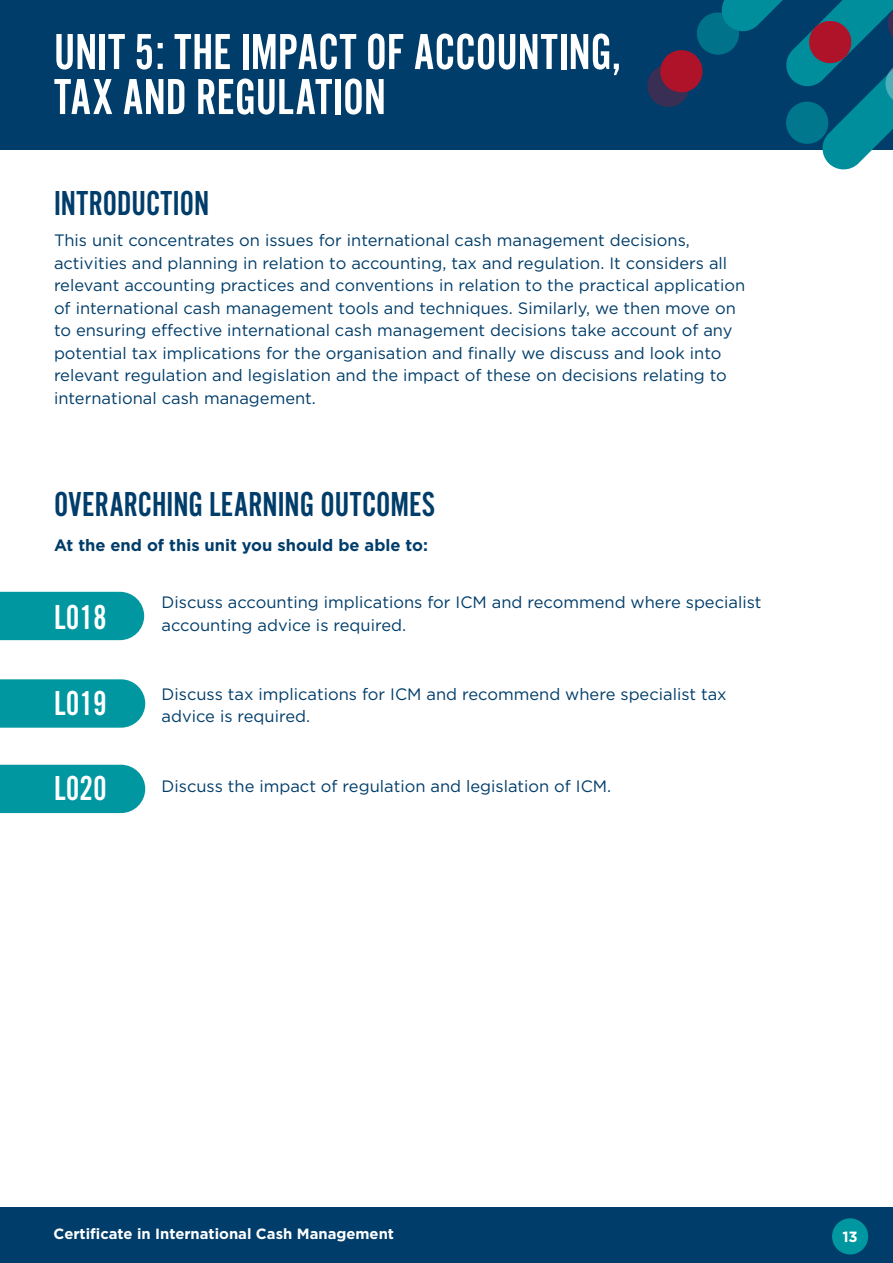
<style>
.page{position:relative;width:893px;height:1263px;background:#fff}
.page>*{position:absolute;margin:0;border:0;box-sizing:border-box;transform-origin:0 0}
.Paragraph_Style_1{font:52.5px "Alternate Got No 2 D";color:#fff}
.BODY_COPY{font:36px "Alternate Got No 2 D";color:#003d6a}
.SUB_HEAD{font:36px "Alternate Got No 2 D";color:#003d6a}
.SUB_HEAD-2{font:36px "Alternate Got No 2 D";color:#fff}
.BODY_COPY-2{font:16.5px/22.5px "Gotham";color:#003d6a}
.outcome_copy{font:16.5px/22.5px "Gotham";color:#003d6a}
.BODY_COPY-3{font:700 16.5px "Gotham";color:#003d6a}
.t1{font:700 14.85px "Gotham";color:#fff}
</style>
<div class="page">
<div style="left:0;top:1208px;width:893px;height:55px;background:#003d6a"></div>
<div style="left:832px;top:1218px;width:36px;height:36px;background:#0097a0;border-radius:50%"></div>
<div style="left:0;top:0;width:893px;height:150px;background:#003d6a"></div>
<div style="left:0;top:592px;width:144px;height:48px;background:#0097a0"></div>
<svg style="left:0;top:679px;width:145px;height:49px;background:#0c9ba4"></svg>
<div style="left:0;top:765px;width:145px;height:48px;background:#0097a0"></div>
<svg style="left:647px;top:0;width:246px;height:170px"></svg>
<p class="Paragraph_Style_1" style="left:54px;top:24px;width:568px">UNIT 5: THE IMPACT OF ACCOUNTING,</p>
<p class="Paragraph_Style_1" style="left:54px;top:69px;width:333px">TAX AND REGULATION</p>
<p class="SUB_HEAD" style="left:54px;top:184px;width:157px">INTRODUCTION</p>
<p class="BODY_COPY-2" style="left:54px;top:229px;width:693px">This unit concentrates on issues for international cash management decisions, activities and planning in relation to accounting, tax and regulation. It considers all relevant accounting practices and conventions in relation to the practical application of international cash management tools and techniques. Similarly, we then move on to ensuring effective international cash management decisions take account of any potential tax implications for the organisation and finally we discuss and look into relevant regulation and legislation and the impact of these on decisions relating to international cash management.</p>
<p class="BODY_COPY" style="left:54px;top:485px;width:383px">OVERARCHING LEARNING OUTCOMES</p>
<p class="BODY_COPY-3" style="left:54px;top:534px;width:375px">At the end of this unit you should be able to:</p>
<p class="SUB_HEAD-2" style="left:54px;top:598px;width:54px">L018</p>
<p class="SUB_HEAD-2" style="left:54px;top:684px;width:54px">L019</p>
<p class="SUB_HEAD-2" style="left:54px;top:769px;width:54px">L020</p>
<p class="outcome_copy" style="left:162px;top:591px;width:601px">Discuss accounting implications for ICM and recommend where specialist accounting advice is required.</p>
<p class="outcome_copy" style="left:162px;top:682px;width:567px">Discuss tax implications for ICM and recommend where specialist tax advice is required.</p>
<p class="outcome_copy" style="left:162px;top:774px;width:451px">Discuss the impact of regulation and legislation of ICM.</p>
<p class="t1" style="left:54px;top:1223px;width:342px">Certificate in International Cash Management</p>
<p class="t1" style="left:842px;top:1227px;width:17px">13</p>
</div>
